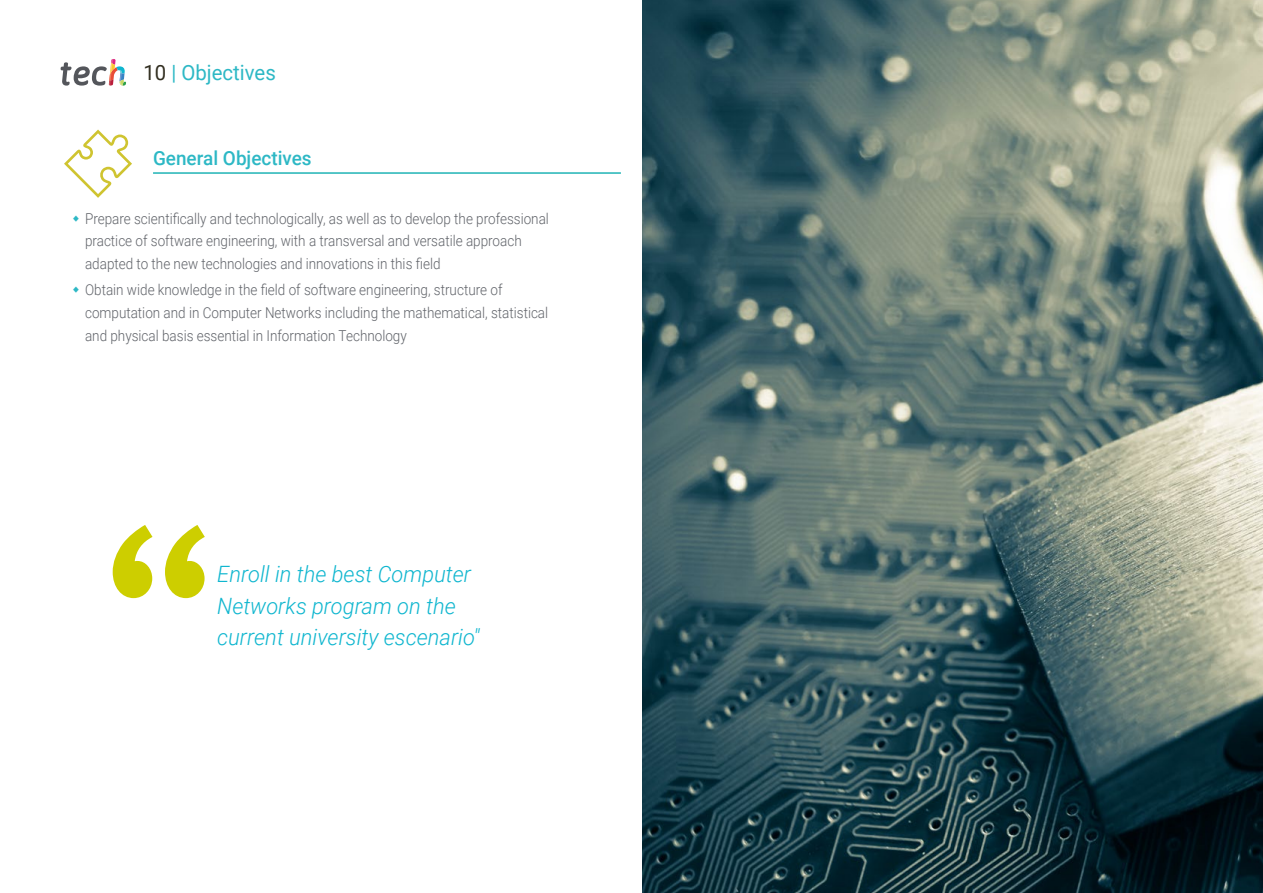
<style>
.page{position:relative;width:1263px;height:893px;background:#fff}
.page>*{position:absolute;margin:0;border:0;box-sizing:border-box;transform-origin:0 0}
.t1{font:italic 300 22.5px/31.5px "Roboto";color:#0fb6cf}
.t2{font:21px "Roboto";color:#2db8c5}
.t3{font:500 19.5px "Roboto";color:#2db8c5}
.t4{font:300 15px/22.5px "Roboto";color:#61646a;scale:.9 1}
.s1{color:#312e20}
</style>
<div class="page">
<hr style="left:153px;top:173px;width:468px;height:1px;background:#2db8c5">
<svg style="left:64px;top:130px;width:68px;height:68px"></svg>
<img style="left:642px;top:0;width:621px;height:893px">
<svg style="left:61px;top:59px;width:65px;height:27px"></svg>
<svg style="left:113px;top:525px;width:92px;height:73px"></svg>
<h2 class="t2" style="left:144px;top:57px;width:134px"><span class="s1">10</span> | Objectives</h2>
<h3 class="t3" style="left:153px;top:144px;width:160px">General Objectives</h3>
<p class="t4" style="left:85px;top:207px;width:517px">Prepare scientifically and technologically, as well as to develop the professional practice of software engineering, with a transversal and versatile approach adapted to the new technologies and innovations in this field</p>
<p class="t4" style="left:85px;top:278px;width:516px">Obtain wide knowledge in the field of software engineering, structure of computation and in Computer Networks including the mathematical, statistical and physical basis essential in Information Technology</p>
<h1 class="t1" style="left:217px;top:557px;width:264px">Enroll in the best Computer<br>Networks program on the current university escenario"</h1>
</div>
